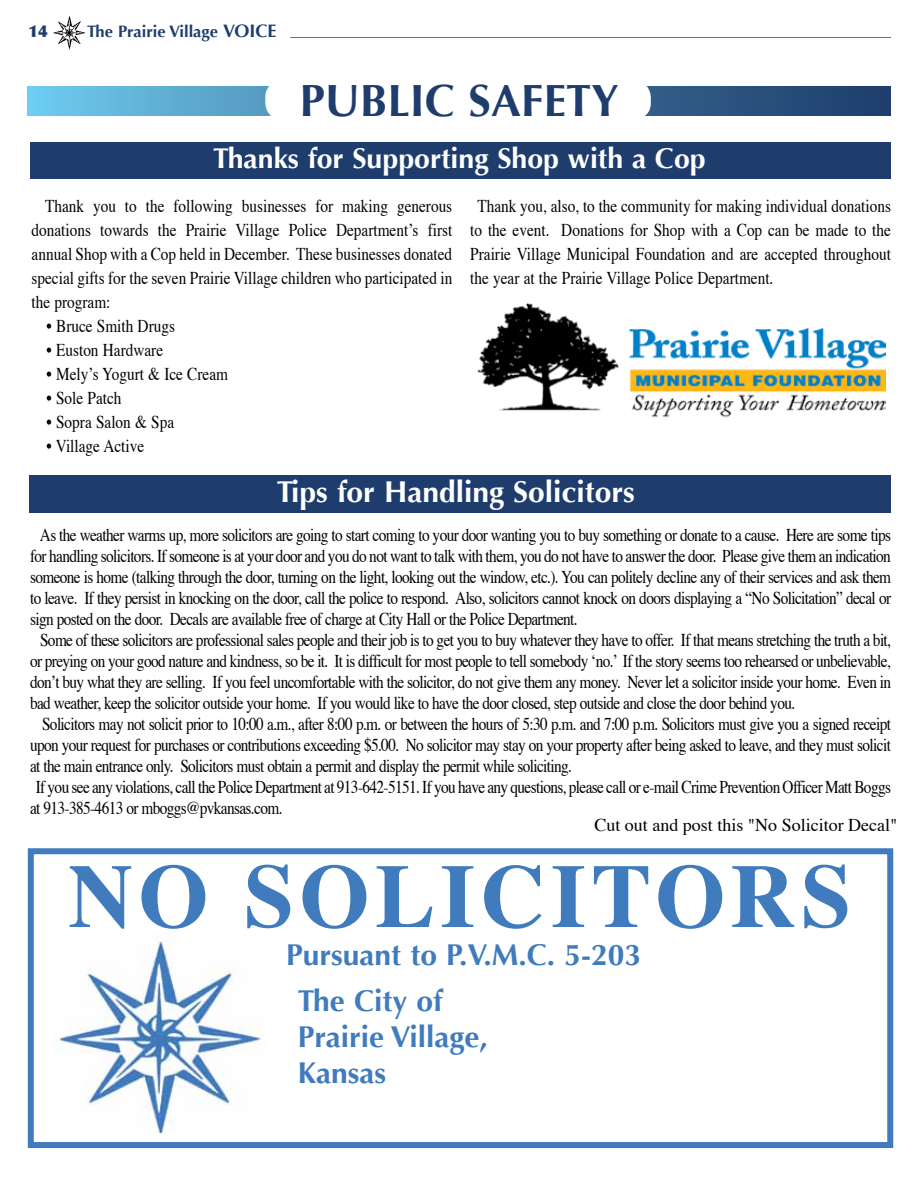
<style>
.page{position:relative;width:918px;height:1188px;background:#fff}
.page>*{position:absolute;margin:0;border:0;box-sizing:border-box;transform-origin:0 0}
.t1{font:700 90px "Times";color:#407cbd}
.t2{font:700 45px "Optima";color:#1e3d6d}
.t3{font:700 30px/36px "Optima";color:#407cbd}
.t4{font:700 30px "Optima";color:#fff}
.t5{font:700 28.5px "Optima";color:#fff}
.t6{font:18px/24px "Times";letter-spacing:-.04em;color:#000;text-align:justify;scale:.85 1}
.t7{font:18px "Times";color:#000;scale:.85 1}
.t8{font:18px "Times";color:#000}
.t9{font:700 16.5px "Optima";color:#1e3d6d}
.t10{font:900 16.5px "Optima";color:#1e3d6d}
.s1{font-size:18px}
</style>
<div class="page">
<img style="left:477px;top:303px;width:408px;height:115px">
<svg style="left:27px;top:86px;width:864px;height:30px;background:#4480a9"></svg>
<div style="left:265px;top:81px;width:386px;height:38px;background:#fff;border-radius:16px"></div>
<img style="left:53px;top:15px;width:33px;height:35px">
<hr style="left:290px;top:37px;width:601px;height:1px;background:#407cbd">
<div style="left:30px;top:476px;width:861px;height:37px;background:#1e3d6d"></div>
<div style="left:30px;top:142px;width:861px;height:37px;background:#1e3d6d"></div>
<div style="left:28px;top:848px;width:865px;height:300px;border:6px solid #407cbd"></div>
<img style="left:57px;top:941px;width:204px;height:191px">
<p class="t10" style="left:28px;top:21px;width:21px">14</p>
<p class="t9" style="left:87px;top:22px;width:189px">The Prairie Village <span class="s1">VOI CE</span></p>
<h2 class="t2" style="left:300px;top:74px;width:320px">Public Safety</h2>
<h3 class="t5" style="left:213px;top:142px;width:494px">Thanks for Supporting Shop with a Cop</h3>
<p class="t6" style="left:32px;top:195px;width:497px;text-indent:13px">Thank you to the following businesses for making generous donations towards the Prairie Village Police Department’s first annual Shop with a Cop held in December. These businesses donated special gifts for the seven Prairie Village children who participated in the program:</p>
<p class="t7" style="left:47px;top:314px;width:153px">• Bruce Smith Drugs</p>
<p class="t7" style="left:47px;top:338px;width:139px">• Euston Hardware</p>
<p class="t7" style="left:47px;top:362px;width:215px">• Mely’s Yogurt &amp; Ice Cream</p>
<p class="t7" style="left:47px;top:386px;width:90px">• Sole Patch</p>
<p class="t7" style="left:47px;top:410px;width:152px">• Sopra Salon &amp; Spa</p>
<p class="t7" style="left:47px;top:434px;width:116px">• Village Active</p>
<p class="t6" style="left:470px;top:195px;width:497px;text-indent:7px">Thank you, also, to the community for making individual donations to the event. Donations for Shop with a Cop can be made to the Prairie Village Municipal Foundation and are accepted throughout the year at the Prairie Village Police Department.</p>
<h3 class="t4" style="left:277px;top:474px;width:360px">Tips for Handling Solicitors</h3>
<p class="t6" style="left:40px;top:524px;width:1003px">As the weather warms up, more solicitors are going to start coming to your door wanting you to buy something or donate to a cause. Here are some tips</p>
<p class="t6" style="left:30px;top:545px;width:1014px">for handling solicitors. If someone is at your door and you do not want to talk with them, you do not have to answer the door. Please give them an indication</p>
<p class="t6" style="left:30px;top:566px;width:1015px">someone is home (talking through the door, turning on the light, looking out the window, etc.). You can politely decline any of their services and ask them</p>
<p class="t6" style="left:30px;top:587px;width:1015px">to leave. If they persist in knocking on the door, call the police to respond. Also, solicitors cannot knock on doors displaying a “No Solicitation” decal or</p>
<p class="t6" style="left:30px;top:608px;width:646px">sign posted on the door. Decals are available free of charge at City Hall or the Police Department.</p>
<p class="t6" style="left:40px;top:629px;width:1003px">Some of these solicitors are professional sales people and their job is to get you to buy whatever they have to offer. If that means stretching the truth a bit,</p>
<p class="t6" style="left:30px;top:650px;width:1014px">or preying on your good nature and kindness, so be it. It is difficult for most people to tell somebody ‘no.’ If the story seems too rehearsed or unbelievable,</p>
<p class="t6" style="left:30px;top:671px;width:1015px">don’t buy what they are selling. If you feel uncomfortable with the solicitor, do not give them any money. Never let a solicitor inside your home. Even in</p>
<p class="t6" style="left:30px;top:692px;width:902px">bad weather, keep the solicitor outside your home. If you would like to have the door closed, step outside and close the door behind you.</p>
<p class="t6" style="left:42px;top:713px;width:1000px">Solicitors may not solicit prior to 10:00 a.m., after 8:00 p.m. or between the hours of 5:30 p.m. and 7:00 p.m. Solicitors must give you a signed receipt</p>
<p class="t6" style="left:30px;top:734px;width:1014px">upon your request for purchases or contributions exceeding $5.00. No solicitor may stay on your property after being asked to leave, and they must solicit</p>
<p class="t6" style="left:30px;top:755px;width:639px">at the main entrance only. Solicitors must obtain a permit and display the permit while soliciting.</p>
<p class="t6" style="left:36px;top:776px;width:1008px">If you see any violations, call the Police Department at 913-642-5151. If you have any questions, please call or e-mail Crime Prevention Officer Matt Boggs</p>
<p class="t6" style="left:30px;top:797px;width:299px">at 913-385-4613 or mboggs@pvkansas.com.</p>
<p class="t8" style="left:594px;top:814px;width:305px">Cut out and post this "No Solicitor Decal"</p>
<h1 class="t1" style="left:68px;top:836px;width:290px">NO SOLI</h1>
<h1 class="t1" style="left:481px;top:836px;width:132px">CITOR</h1>
<h1 class="t1" style="left:801px;top:836px;width:52px">S</h1>
<h3 class="t3" style="left:286px;top:937px;width:174px">Pursuant to P.V.M.</h3>
<h3 class="t3" style="left:527px;top:937px;width:116px">C. 5-203</h3>
<h3 class="t3" style="left:298px;top:983px;width:192px">The City of<br>Prairie Village,<br>Kansas</h3>
</div>
